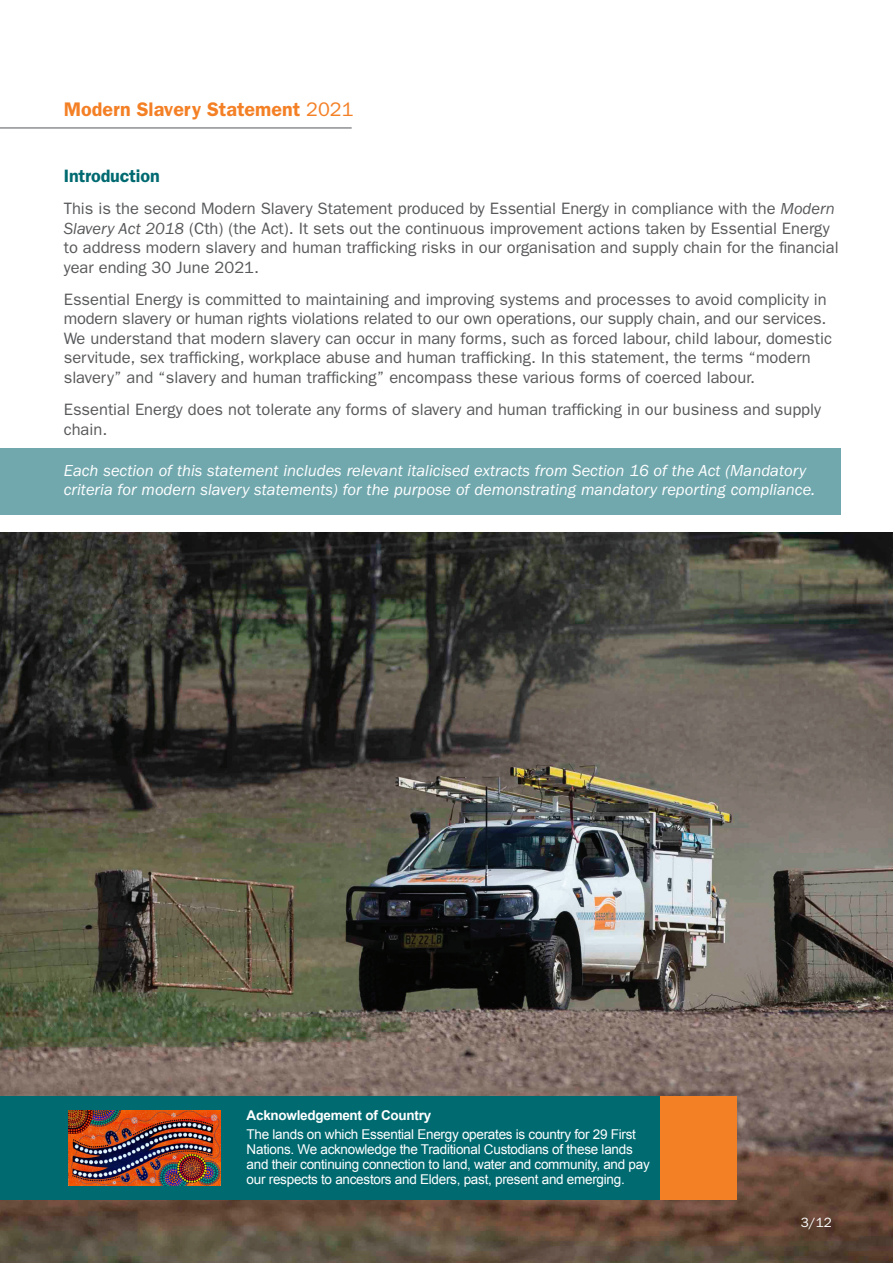
<style>
.page{position:relative;width:893px;height:1263px;background:#fff}
.page>*{position:absolute;margin:0;border:0;box-sizing:border-box;transform-origin:0 0}
.t1{font:600 19.8px "ITC Franklin Gothic Std";color:#f48026}
.t2{font:600 18px "ITC Franklin Gothic Std";letter-spacing:-.01em;color:#006a71}
.t3{font:16.5px/19.5px "ITC Franklin Gothic Std";color:#57585a}
.t4{font:italic 16.5px/19.5px "ITC Franklin Gothic Std";color:#fff}
.t5{font:13.5px/15px "Arial";letter-spacing:-.02em;color:#fff}
.t6{font:700 13.5px "Arial";letter-spacing:-.02em;color:#fff}
.t7{font:13.5px "ITC Franklin Gothic Std";color:#fff}
.s1{font-weight:400}
.s2{font-style:italic}
</style>
<div class="page">
<div style="left:0;top:449px;width:840px;height:66px;background:#71a8ae"></div>
<img style="left:0;top:532px;width:893px;height:731px">
<hr style="left:0;top:128px;width:352px;height:1px;background:#57585a">
<div style="left:659px;top:1096px;width:78px;height:103px;background:#f48026"></div>
<div style="left:0;top:1096px;width:659px;height:103px;background:#006a71"></div>
<img style="left:68px;top:1110px;width:152px;height:75px">
<p class="t1" style="left:64px;top:98px;width:291px">Modern Slavery Statement <span class="s1">2021</span></p>
<p class="t2" style="left:64px;top:165px;width:97px">Introduction</p>
<p class="t3" style="left:64px;top:199px;width:776px">This is the second Modern Slavery Statement produced by Essential Energy in compliance with the <span class="s2">Modern Slavery Act 2018</span> (Cth) (the Act). It sets out the continuous improvement actions taken by Essential Energy to address modern slavery and human trafficking risks in our organisation and supply chain for the financial year ending 30 June 2021.</p>
<p class="t3" style="left:64px;top:290px;width:770px">Essential Energy is committed to maintaining and improving systems and processes to avoid complicity in modern slavery or human rights violations related to our own operations, our supply chain, and our services.<br>We understand that modern slavery can occur in many forms, such as forced labour, child labour, domestic servitude, sex trafficking, workplace abuse and human trafficking. In this statement, the terms “modern slavery” and “slavery and human trafficking” encompass these various forms of coerced labour.</p>
<p class="t3" style="left:64px;top:400px;width:759px">Essential Energy does not tolerate any forms of slavery and human trafficking in our business and supply chain.</p>
<p class="t4" style="left:64px;top:460px;width:753px">Each section of this statement includes relevant italicised extracts from Section 16 of the Act (Mandatory criteria for modern slavery statements) for the purpose of demonstrating mandatory reporting compliance.</p>
<p class="t6" style="left:247px;top:1106px;width:186px">Acknowledgement of Country</p>
<p class="t5" style="left:247px;top:1127px;width:405px">The lands on which Essential Energy operates is country for 29 First Nations. We acknowledge the Traditional Custodians of these lands and their continuing connection to land, water and community, and pay our respects to ancestors and Elders, past, present and emerging.</p>
<p class="t7" style="left:801px;top:1214px;width:32px">3/12</p>
</div>
